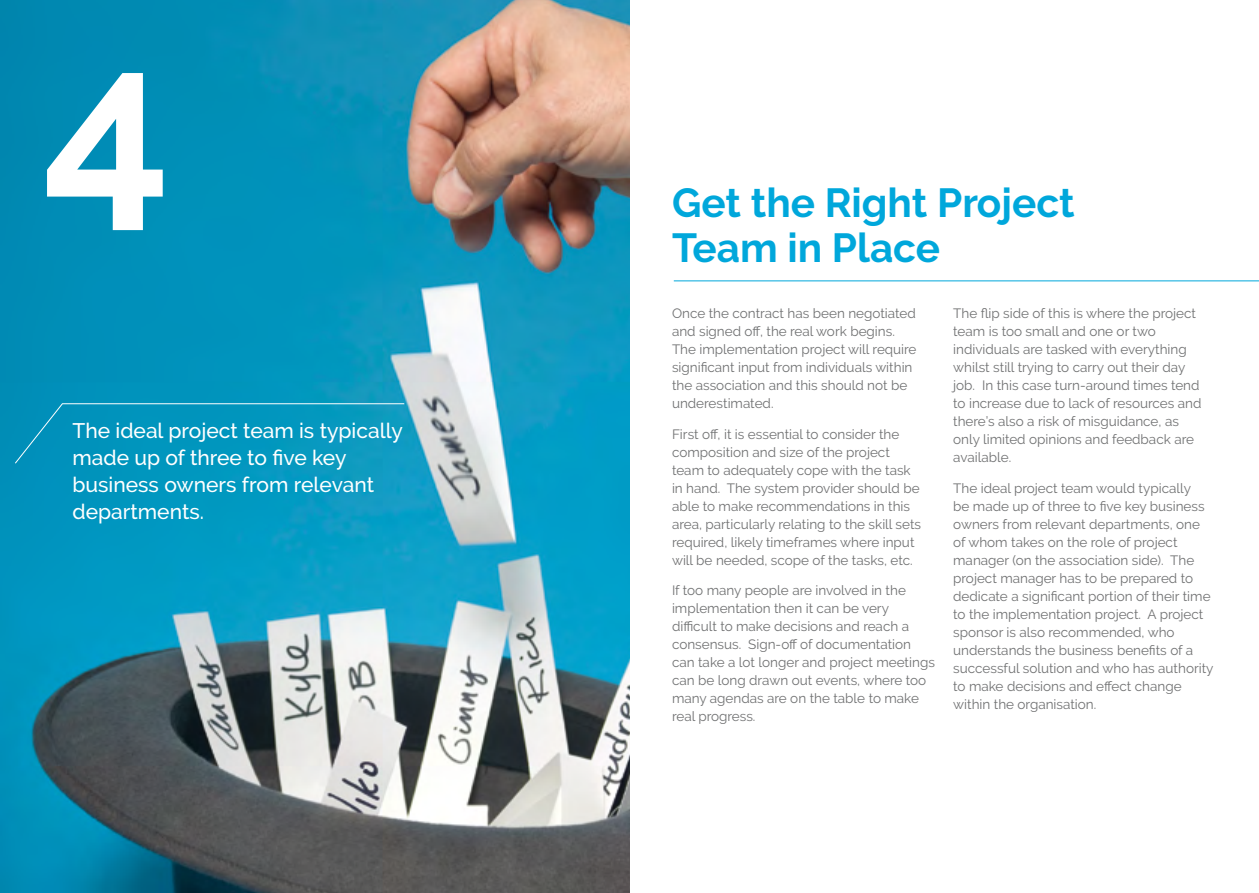
<style>
.page{position:relative;width:1259px;height:893px;background:#fff}
.page>*{position:absolute;margin:0;border:0;box-sizing:border-box;transform-origin:0 0}
.t1{font:700 225px "Raleway";color:#fff}
.t2{font:700 40.5px/45px "Raleway";color:#00a7db}
.t3{font:500 21px/27px "Raleway";color:#fff}
.t4{font:13.5px/18px "Raleway";color:#707172}
</style>
<div class="page">
<img style="left:0;top:0;width:629px;height:893px">
<hr style="left:674px;top:280px;width:585px;height:1px;background:#00a7db">
<svg style="left:14px;top:403px;width:391px;height:61px;background:#0797be"></svg>
<p class="t1" style="left:43px;top:-6px;width:130px">4</p>
<p class="t3" style="left:73px;top:417px;width:332px">The ideal project team is typically made up of three to five key business owners from relevant departments.</p>
<p class="t2" style="left:672px;top:180px;width:404px">Get the Right Project<br>Team in Place</p>
<p class="t4" style="left:672px;top:304px;width:246px">Once the contract has been negotiated and signed off, the real work begins.<br>The implementation project will require significant input from individuals within the association and this should not be underestimated.</p>
<p class="t4" style="left:672px;top:425px;width:251px">First off, it is essential to consider the composition and size of the project team to adequately cope with the task in hand. The system provider should be able to make recommendations in this area, particularly relating to the skill sets required, likely timeframes where input will be needed, scope of the tasks, etc.</p>
<p class="t4" style="left:672px;top:581px;width:264px">If too many people are involved in the implementation then it can be very difficult to make decisions and reach a consensus. Sign-off of documentation can take a lot longer and project meetings can be long drawn out events, where too many agendas are on the table to make real progress.</p>
<p class="t4" style="left:953px;top:304px;width:250px">The flip side of this is where the project team is too small and one or two individuals are tasked with everything whilst still trying to carry out their day job. In this case turn-around times tend to increase due to lack of resources and there’s also a risk of misguidance, as only limited opinions and feedback are available.</p>
<p class="t4" style="left:953px;top:479px;width:262px">The ideal project team would typically<br>be made up of three to five key business owners from relevant departments, one of whom takes on the role of project manager (on the association side). The project manager has to be prepared to dedicate a significant portion of their time to the implementation project. A project sponsor is also recommended, who understands the business benefits of a successful solution and who has authority to make decisions and effect change within the organisation.</p>
</div>
